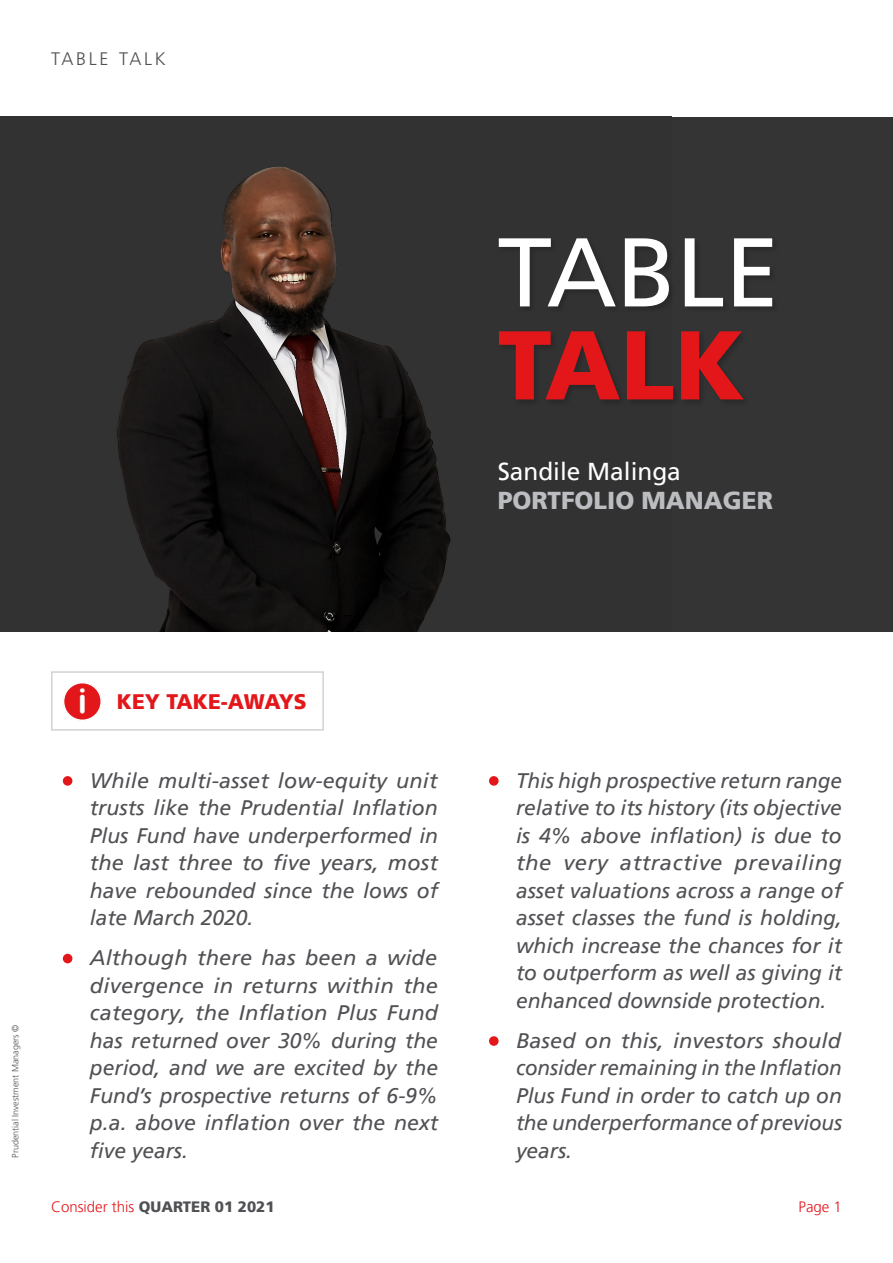
<style>
.page{position:relative;width:893px;height:1263px;background:#fff}
.page>*{position:absolute;margin:0;border:0;box-sizing:border-box;transform-origin:0 0}
.t1{font:97.5px "Frutiger LT Pro";color:#fff}
.t2{font:900 97.5px "Frutiger LT Pro";color:#e3171a}
.t3{font:900 24.45px "Frutiger LT Pro";color:#bcbdc0}
.t4{font:24.45px "Frutiger LT Pro";color:#fff}
.t5{font:italic 21px/27.5px "Frutiger LT Pro";color:#505154;text-align:justify}
.t6{font:900 21px "Frutiger LT Pro";color:#e3171a}
.t7{font:300 18px "Frutiger LT Pro";letter-spacing:.15em;color:#505154}
.t8{font:900 15px "Frutiger LT Pro";color:#505154}
.t9{font:300 15px "Frutiger LT Pro";color:#e3171a}
.t10{font:300 9px "Frutiger LT Pro";color:#505154}
.s1{font-family:"Arial Rounded MT Bold";font-weight:400;font-size:34.35px;color:#fff}
.s2{font-weight:300;color:#e3171a}
</style>
<div class="page">
<div style="left:0;top:117px;width:893px;height:514px;background:#343434"></div>
<img style="left:117px;top:166px;width:334px;height:465px">
<div style="left:63px;top:776px;width:9px;height:10px;background:#e3171a;border-radius:50%"></div>
<div style="left:63px;top:954px;width:9px;height:9px;background:#e3171a;border-radius:50%"></div>
<div style="left:489px;top:776px;width:10px;height:10px;background:#e3171a;border-radius:50%"></div>
<div style="left:489px;top:1036px;width:10px;height:10px;background:#e3171a;border-radius:50%"></div>
<div style="left:63px;top:682px;width:38px;height:38px;background:#fef8f8;border-radius:50%"></div>
<div style="left:64px;top:683px;width:37px;height:37px;background:#e3171a;border-radius:50%"></div>
<div style="left:63px;top:682px;width:39px;height:39px;border:2px solid #fff;border-radius:50%"></div>
<div style="left:51px;top:671px;width:273px;height:60px;border:2px solid #d1d2d4"></div>
<p class="t7" style="left:51px;top:48px;width:116px">TABLE TALK</p>
<p class="t1" style="left:498px;top:215px;width:283px">TABLE</p>
<p class="t2" style="left:498px;top:306px;width:249px">TALK</p>
<p class="t4" style="left:498px;top:457px;width:185px">Sandile Malinga</p>
<p class="t3" style="left:498px;top:486px;width:277px">PORTFOLIO MANAGER</p>
<p class="t10" style="left:10px;top:1158px;width:135px;rotate:-90deg">Prudential Investment Managers ©</p>
<p class="t6" style="left:78px;top:689px;width:230px"><span class="s1">i</span> KEY TAKE-AWAYS</p>
<p class="t5" style="left:90px;top:767px;width:350px">While multi-asset low-equity unit trusts like the Prudential Inflation Plus Fund have underperformed in the last three to five years, most have rebounded since the lows of late March 2020.</p>
<p class="t5" style="left:90px;top:944px;width:350px">Although there has been a wide divergence in returns within the category, the Inflation Plus Fund has returned over 30% during the period, and we are excited by the Fund’s prospective returns of 6-9% p.a. above inflation over the next five years.</p>
<p class="t5" style="left:516px;top:767px;width:328px">This high prospective return range relative to its history (its objective is 4% above inflation) is due to the very attractive prevailing asset valuations across a range of asset classes the fund is holding, which increase the chances for it to outperform as well as giving it enhanced downside protection.</p>
<p class="t5" style="left:516px;top:1027px;width:328px">Based on this, investors should consider remaining in the Inflation Plus Fund in order to catch up on the underperformance of previous years.</p>
<p class="t8" style="left:51px;top:1198px;width:225px"><span class="s2">Consider this</span> QUARTER 01 2021</p>
<p class="t9" style="left:799px;top:1198px;width:45px">Page 1</p>
</div>
